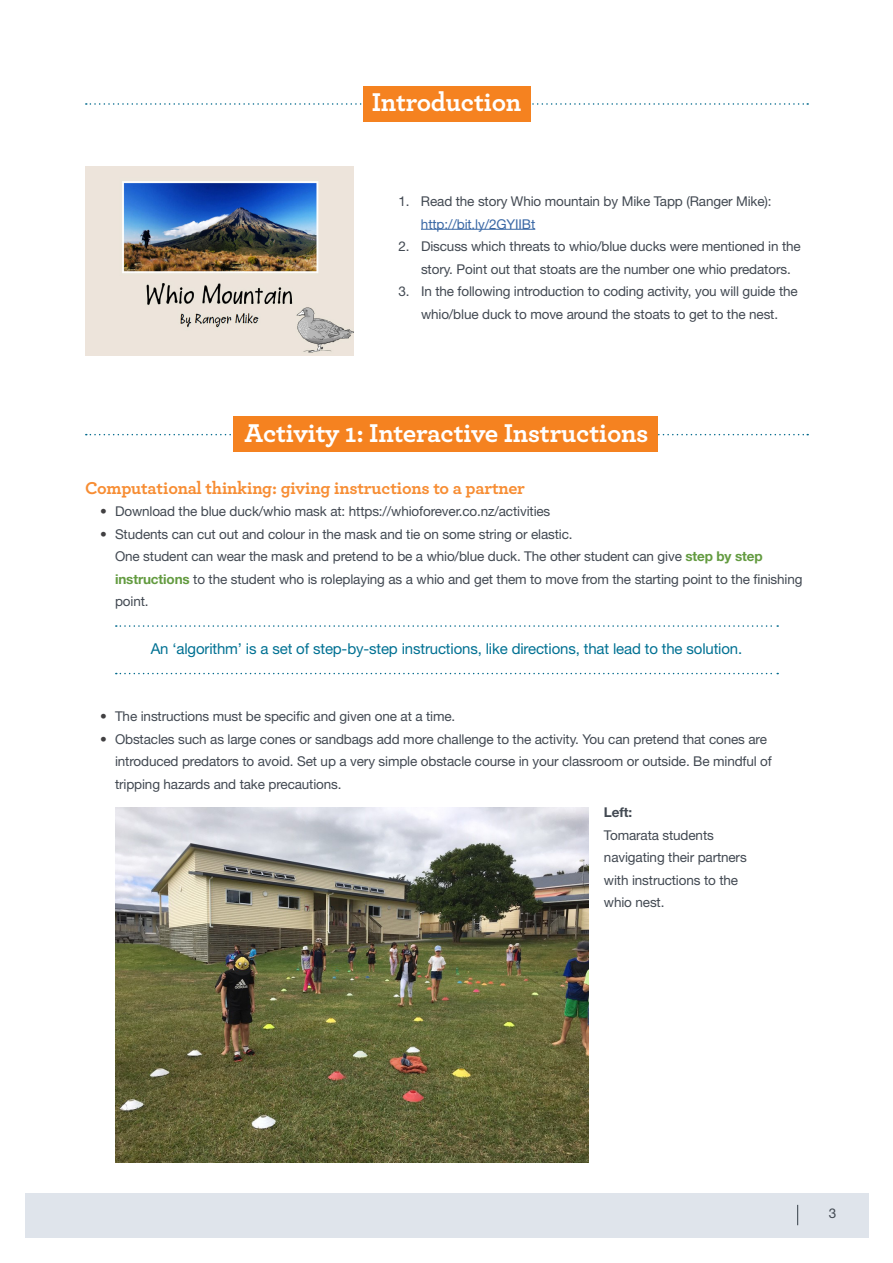
<style>
.page{position:relative;width:893px;height:1263px;background:#fff}
.page>*{position:absolute;margin:0;border:0;box-sizing:border-box;transform-origin:0 0}
.t1{font:700 27px "Archer";letter-spacing:-.01em;color:#fff}
.t2{font:700 18px "Archer";letter-spacing:-.01em;color:#f78d33}
.t3{font:15px "Helvetica Neue LT Std";letter-spacing:-.01em;color:#007193}
.t4{font:13.5px/22.5px "Helvetica Neue LT Std";letter-spacing:-.01em;color:#424952}
.t5{font:13.5px "Helvetica Neue LT Std";letter-spacing:-.01em;color:#3a68a5}
.t6{font:700 13.5px "Helvetica Neue LT Std";color:#424952}
.s1{color:#414042}
.s2{font-weight:700;color:#639b40}
</style>
<div class="page">
<div style="left:26px;top:1193px;width:843px;height:44px;background:#dfe4eb"></div>
<svg style="left:797px;top:1205px;width:1px;height:20px"></svg>
<hr style="left:421px;top:229px;width:114px;height:1px;background:#3a68a5">
<svg style="left:86px;top:103px;width:722px;height:2px"></svg>
<div style="left:363px;top:86px;width:167px;height:35px;background:#f58220"></div>
<img style="left:85px;top:166px;width:268px;height:190px">
<svg style="left:116px;top:625px;width:662px;height:2px"></svg>
<svg style="left:116px;top:673px;width:662px;height:1px"></svg>
<img style="left:115px;top:807px;width:474px;height:356px">
<svg style="left:86px;top:434px;width:722px;height:1px"></svg>
<div style="left:234px;top:416px;width:424px;height:36px;background:#f58220"></div>
<h1 class="t1" style="left:372px;top:81px;width:151px">Introduction</h1>
<p class="t4" style="left:398px;top:190px;width:375px">1. Read the story Whio mountain by Mike Tapp (Ranger Mike):</p>
<p class="t5" style="left:421px;top:216px;width:116px">http://bit.ly/2GYIIBt</p>
<p class="t4" style="left:421px;top:235px;width:381px;text-indent:-23px">2. Discuss which threats to whio/blue ducks were mentioned in the story. Point out that stoats are the number one whio predators.</p>
<p class="t4" style="left:398px;top:280px;width:401px;text-align:center">3. In the following introduction to coding activity, you will guide the whio/blue duck to move around the stoats to get to the nest.</p>
<h1 class="t1" style="left:244px;top:412px;width:405px">Activity 1: Interactive Instructions</h1>
<h2 class="t2" style="left:85px;top:474px;width:442px">Computational thinking: giving instructions to a partner</h2>
<p class="t4" style="left:100px;top:500px;width:452px"><span class="s1">•</span> Download the blue duck/whio mask at: https://whioforever.co.nz/activities</p>
<p class="t4" style="left:115px;top:522px;width:689px;text-indent:-15px"><span class="s1">•</span> Students can cut out and colour in the mask and tie on some string or elastic.<br>One student can wear the mask and pretend to be a whio/blue duck. The other student can give <span class="s2">step by step instructions</span> to the student who is roleplaying as a whio and get them to move from the starting point to the finishing point.</p>
<p class="t3" style="left:151px;top:640px;width:593px">An ‘algorithm’ is a set of step-by-step instructions, like directions, that lead to the solution.</p>
<p class="t4" style="left:100px;top:705px;width:357px"><span class="s1">•</span> The instructions must be specific and given one at a time.</p>
<p class="t4" style="left:115px;top:728px;width:658px;text-indent:-15px"><span class="s1">•</span> Obstacles such as large cones or sandbags add more challenge to the activity. You can pretend that cones are introduced predators to avoid. Set up a very simple obstacle course in your classroom or outside. Be mindful of tripping hazards and take precautions.</p>
<p class="t6" style="left:604px;top:804px;width:30px">Left:</p>
<p class="t4" style="left:604px;top:823px;width:144px">Tomarata students navigating their partners with instructions to the whio nest.</p>
<p class="t4" style="left:829px;top:1201px;width:9px">3</p>
</div>
